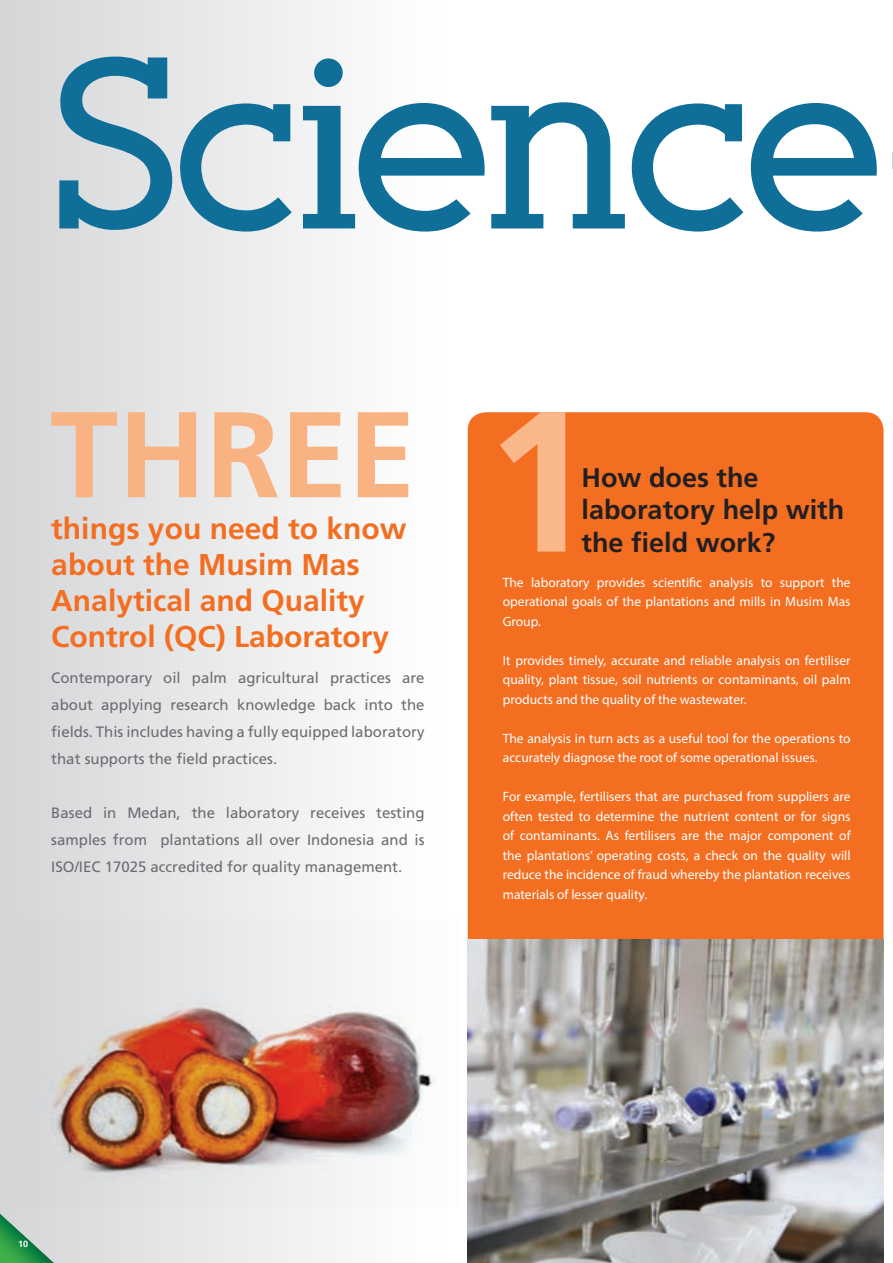
<style>
.page{position:relative;width:893px;height:1263px;background:#fff}
.page>*{position:absolute;margin:0;border:0;box-sizing:border-box;transform-origin:0 0}
.t1{font:700 30px/36px "Frutiger";color:#f36e21}
.t2{font:700 27px/32.4px "Frutiger";color:#231f20}
.t3{font:15px/27px "Frutiger";color:#6c6d70;text-align:justify}
.t4{font:13.5px/19.5px "Myriad Pro";color:#fff;text-align:justify}
.t5{font:700 9px "Frutiger";color:#fff}
</style>
<div class="page">
<div style="left:0;top:0;width:446px;height:1263px;background:linear-gradient(to right,#d4d5d7,#fff)"></div>
<img style="left:16px;top:919px;width:430px;height:289px">
<div style="left:468px;top:412px;width:415px;height:528px;background:#f36e21"></div>
<img style="left:468px;top:940px;width:415px;height:323px">
<svg style="left:59px;top:50px;width:834px;height:182px"></svg>
<svg style="left:51px;top:412px;width:357px;height:85px"></svg>
<svg style="left:500px;top:412px;width:65px;height:140px;background:#f69457"></svg>
<svg style="left:0;top:1214px;width:54px;height:49px;background:#7ab48e"></svg>
<h1 class="t1" style="left:51px;top:510px;width:357px">things you need to know about the Musim Mas<br>Analytical and Quality<br>Control (QC) Laboratory</h1>
<p class="t3" style="left:51px;top:664px;width:375px">Contemporary oil palm agricultural practices are about applying research knowledge back into the fields. This includes having a fully equipped laboratory that supports the field practices.</p>
<p class="t3" style="left:51px;top:799px;width:375px">Based in Medan, the laboratory receives testing samples from plantations all over Indonesia and is ISO/IEC 17025 accredited for quality management.</p>
<h2 class="t2" style="left:582px;top:461px;width:264px">How does the laboratory help with the field work?</h2>
<p class="t4" style="left:503px;top:572px;width:349px">The laboratory provides scientific analysis to support the operational goals of the plantations and mills in Musim Mas Group.</p>
<p class="t4" style="left:503px;top:650px;width:349px">It provides timely, accurate and reliable analysis on fertiliser quality, plant tissue, soil nutrients or contaminants, oil palm products and the quality of the wastewater.</p>
<p class="t4" style="left:503px;top:728px;width:349px">The analysis in turn acts as a useful tool for the operations to accurately diagnose the root of some operational issues.</p>
<p class="t4" style="left:503px;top:787px;width:349px">For example, fertilisers that are purchased from suppliers are often tested to determine the nutrient content or for signs of contaminants. As fertilisers are the major component of the plantations’ operating costs, a check on the quality will reduce the incidence of fraud whereby the plantation receives materials of lesser quality.</p>
<p class="t5" style="left:18px;top:1239px;width:12px">10</p>
</div>
